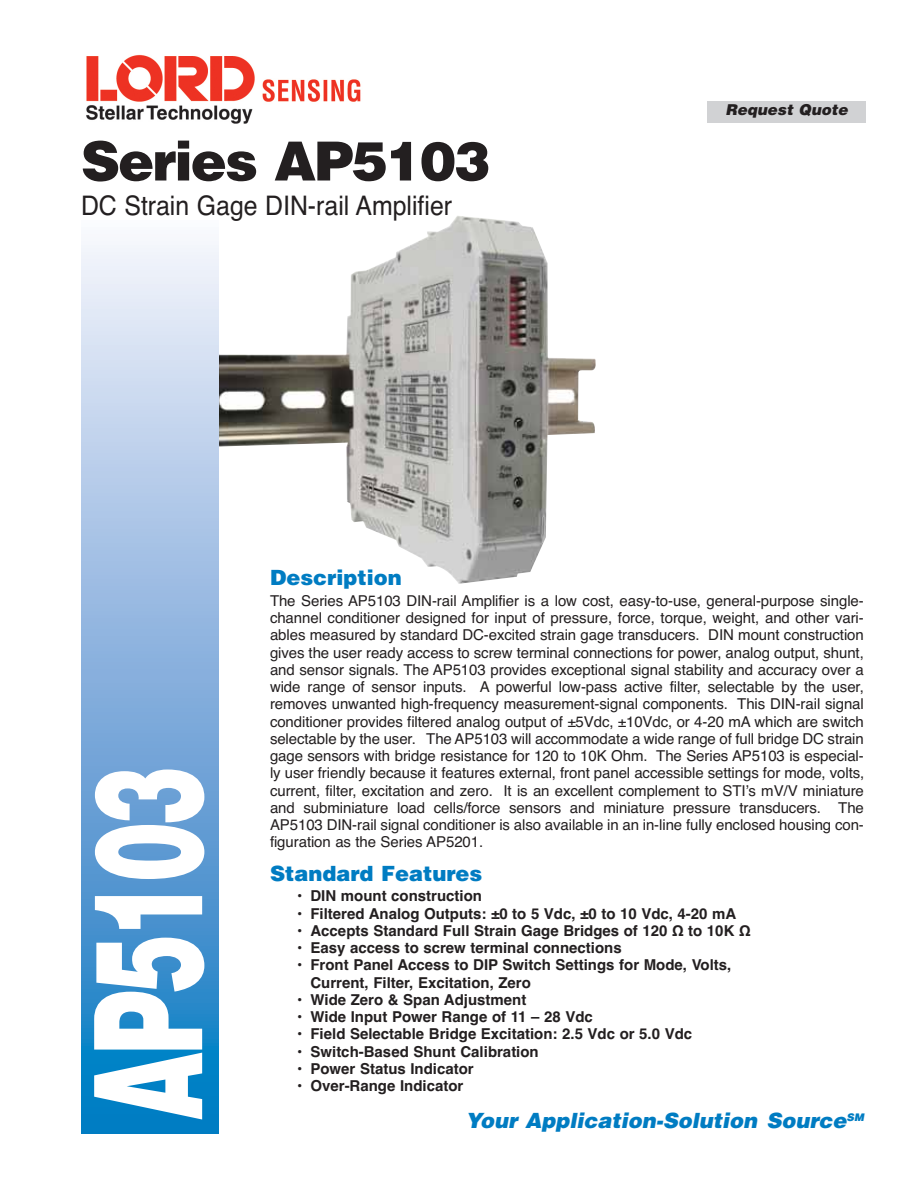
<style>
.page{position:relative;width:918px;height:1188px;background:#fff}
.page>*{position:absolute;margin:0;border:0;box-sizing:border-box;transform-origin:0 0}
.t1{font:900 150px "Helvetica LT Std";letter-spacing:-.035em;color:#fff;scale:.59 1}
.t2{font:900 54px "Helvetica LT Std";letter-spacing:-.035em;color:#231f20}
.t3{font:27px "Helvetica";color:#231f20;scale:.92 1}
.t4{font:italic 900 21px "Helvetica LT Std";color:#007cc2}
.t5{font:900 21px "Helvetica LT Std";color:#007cc2}
.t6{font:15px/17.2px "Helvetica";letter-spacing:-.005em;color:#231f20;text-align:justify}
.t7{font:700 15px/17.2px "Helvetica";color:#231f20}
.t8{font:italic 900 15px "Helvetica LT Std";color:#231f20}
</style>
<div class="page">
<img style="left:219px;top:216px;width:377px;height:368px">
<svg style="left:81px;top:245px;width:138px;height:889px;background:#7eb1dc"></svg>
<img style="left:86px;top:54px;width:275px;height:70px">
<div style="left:707px;top:101px;width:159px;height:22px;background:#d1d2d4"></div>
<h2 class="t2" style="left:81px;top:142px;width:411px">Series AP5103</h2>
<h3 class="t3" style="left:81px;top:195px;width:405px">DC Strain Gage DIN-rail Amplifier</h3>
<p class="t8" style="left:726px;top:105px;width:124px">Request Quote</p>
<h1 class="t1" style="left:94px;top:1120px;width:602px;rotate:-90deg">AP5103</h1>
<h3 class="t5" style="left:270px;top:570px;width:133px">Description</h3>
<p class="t6" style="left:270px;top:593px;width:596px">The Series AP5103 DIN-rail Amplifier is a low cost, easy-to-use, general-purpose single&shy;channel conditioner designed for input of pressure, force, torque, weight, and other vari&shy;ables measured by standard DC-excited strain gage transducers. DIN mount construction gives the user ready access to screw terminal connections for power, analog output, shunt, and sensor signals. The AP5103 provides exceptional signal stability and accuracy over a wide range of sensor inputs. A powerful low-pass active filter, selectable by the user, removes unwanted high-frequency measurement-signal components. This DIN-rail signal conditioner provides filtered analog output of ±5Vdc, ±10Vdc, or 4-20 mA which are switch selectable by the user. The AP5103 will accommodate a wide range of full bridge DC strain gage sensors with bridge resistance for 120 to 10K Ohm. The Series AP5103 is especial&shy;ly user friendly because it features external, front panel accessible settings for mode, volts, current, filter, excitation and zero. It is an excellent complement to STI’s mV/V miniature and subminiature load cells/force sensors and miniature pressure transducers. The AP5103 DIN-rail signal conditioner is also available in an in-line fully enclosed housing con&shy;figuration as the Series AP5201.</p>
<h3 class="t5" style="left:270px;top:866px;width:214px">Standard Features</h3>
<p class="t7" style="left:297px;top:889px;width:187px">• DIN mount construction</p>
<p class="t7" style="left:297px;top:906px;width:441px">• Filtered Analog Outputs: ±0 to 5 Vdc, ±0 to 10 Vdc, 4-20 mA</p>
<p class="t7" style="left:297px;top:923px;width:455px">• Accepts Standard Full Strain Gage Bridges of 120 Ω to 10K Ω</p>
<p class="t7" style="left:297px;top:941px;width:326px">• Easy access to screw terminal connections</p>
<p class="t7" style="left:310px;top:958px;width:422px;text-indent:-14px">• Front Panel Access to DIP Switch Settings for Mode, Volts,<br>Current, Filter, Excitation, Zero</p>
<p class="t7" style="left:297px;top:992px;width:231px">• Wide Zero &amp; Span Adjustment</p>
<p class="t7" style="left:297px;top:1010px;width:297px">• Wide Input Power Range of 11 – 28 Vdc</p>
<p class="t7" style="left:297px;top:1027px;width:397px">• Field Selectable Bridge Excitation: 2.5 Vdc or 5.0 Vdc</p>
<p class="t7" style="left:297px;top:1044px;width:243px">• Switch-Based Shunt Calibration</p>
<p class="t7" style="left:297px;top:1061px;width:178px">• Power Status Indicator</p>
<p class="t7" style="left:297px;top:1079px;width:168px">• Over-Range Indicator</p>
<h3 class="t4" style="left:466px;top:1109px;width:400px">Your Application-Solution Source<sup>SM</sup></h3>
</div>
